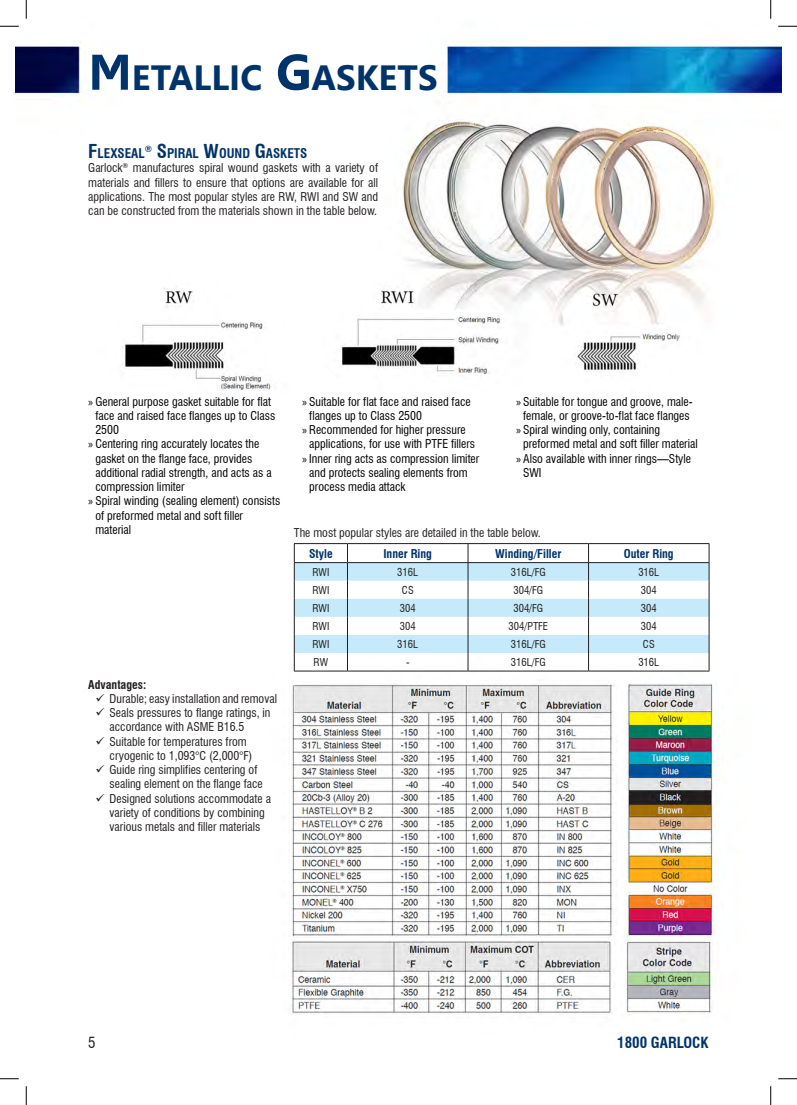
<style>
.page{position:relative;width:797px;height:1105px;background:#fff}
.page>*{position:absolute;margin:0;border:0;box-sizing:border-box;transform-origin:0 0}
.t1{font:700 35px "Gisha";color:#00336a}
.t2{font:700 condensed 15px "Swiss 721 BT";color:#00346a}
.t3{font:condensed 15px "Swiss 721 BT";color:#231f20}
.t4{font:700 condensed 13.12px "Swiss 721 BT";color:#003368}
.t5{font:condensed 11.88px "Swiss 721 BT";color:#000}
.t6{font:condensed 11.88px/14.2px "Swiss 721 BT";color:#231f20;text-align:justify}
.t7{font:700 condensed 11.88px "Swiss 721 BT";color:#003368}
.t8{font:condensed 10.62px "Swiss 721 BT";color:#231f20}
.s1{font-size:50px}
.s2{font-size:18.75px}
.s3{font-family:"Myriad Pro";font-stretch:normal}
.s4{font-weight:700}
</style>
<div class="page">
<img style="left:16px;top:16px;width:765px;height:1073px">
<svg style="left:294px;top:524px;width:415px;height:147px"></svg>
<svg style="left:295px;top:563px;width:413px;height:90px;fill:#c6eafa"></svg>
<svg style="left:468px;top:544px;width:1px;height:127px"></svg>
<hr style="left:294px;top:562px;width:53px;height:1px;background:#231f20">
<hr style="left:347px;top:562px;width:121px;height:1px;background:#231f20">
<hr style="left:468px;top:562px;width:120px;height:1px;background:#231f20">
<hr style="left:588px;top:562px;width:121px;height:1px;background:#231f20">
<hr style="left:294px;top:543px;width:53px;height:1px;background:#231f20">
<hr style="left:347px;top:543px;width:121px;height:1px;background:#231f20">
<hr style="left:468px;top:543px;width:120px;height:1px;background:#231f20">
<hr style="left:588px;top:543px;width:121px;height:1px;background:#231f20">
<svg style="left:294px;top:544px;width:1px;height:127px"></svg>
<svg style="left:708px;top:544px;width:1px;height:127px"></svg>
<hr style="left:294px;top:671px;width:53px;height:1px;background:#231f20">
<svg style="left:347px;top:544px;width:1px;height:127px"></svg>
<svg style="left:588px;top:544px;width:1px;height:127px"></svg>
<hr style="left:347px;top:671px;width:121px;height:1px;background:#231f20">
<hr style="left:468px;top:671px;width:120px;height:1px;background:#231f20">
<hr style="left:588px;top:671px;width:121px;height:1px;background:#231f20">
<svg style="left:0;top:25px;width:19px;height:2px"></svg>
<svg style="left:778px;top:25px;width:19px;height:2px"></svg>
<svg style="left:0;top:1078px;width:19px;height:1px"></svg>
<svg style="left:778px;top:1078px;width:19px;height:1px"></svg>
<svg style="left:25px;top:0;width:2px;height:19px"></svg>
<svg style="left:25px;top:1086px;width:2px;height:19px"></svg>
<svg style="left:770px;top:0;width:1px;height:19px"></svg>
<svg style="left:770px;top:1086px;width:1px;height:19px"></svg>
<svg style="left:96px;top:694px;width:8px;height:7px"></svg>
<svg style="left:96px;top:708px;width:8px;height:8px"></svg>
<svg style="left:96px;top:736px;width:8px;height:8px"></svg>
<svg style="left:96px;top:765px;width:8px;height:8px"></svg>
<svg style="left:96px;top:793px;width:8px;height:8px"></svg>
<p class="t1" style="left:88px;top:57px;width:351px"><span class="s1">M</span>ETALLIC <span class="s1">G</span>ASKETS</p>
<p class="t4" style="left:88px;top:145px;width:220px"><span class="s2">F</span>LEXSEAL<sup>®</sup> <span class="s2">S</span>PIRAL <span class="s2">W</span>OUND <span class="s2">G</span>ASKETS</p>
<p class="t6" style="left:88px;top:161px;width:291px">Garlock<sup>®</sup> manufactures spiral wound gaskets with a variety of materials and fillers to ensure that options are available for all applications. The most popular styles are RW, RWI and SW and can be constructed from the materials shown in the table below.</p>
<p class="t5" style="left:88px;top:394px;width:184px"><span class="s3">»</span> General purpose gasket suitable for flat</p>
<p class="t5" style="left:95px;top:408px;width:181px">face and raised face flanges up to Class</p>
<p class="t5" style="left:95px;top:423px;width:25px">2500</p>
<p class="t5" style="left:88px;top:437px;width:172px"><span class="s3">»</span> Centering ring accurately locates the</p>
<p class="t5" style="left:95px;top:451px;width:158px">gasket on the flange face, provides</p>
<p class="t5" style="left:95px;top:465px;width:178px">additional radial strength, and acts as a</p>
<p class="t5" style="left:95px;top:480px;width:91px">compression limiter</p>
<p class="t5" style="left:88px;top:494px;width:193px"><span class="s3">»</span> Spiral winding (sealing element) consists</p>
<p class="t5" style="left:95px;top:508px;width:149px">of preformed metal and soft filler</p>
<p class="t5" style="left:95px;top:522px;width:37px">material</p>
<p class="t6" style="left:110px;top:677px;width:169px;text-align:left;text-indent:-21px"><span class="s4">Advantages:<br></span>Durable; easy installation and removal<br>Seals pressures to flange ratings, in accordance with ASME B16.5<br>Suitable for temperatures from cryogenic to 1,093°C (2,000°F)<br>Guide ring simplifies centering of sealing element on the flange face<br>Designed solutions accommodate a variety of conditions by combining various metals and filler materials</p>
<p class="t5" style="left:302px;top:394px;width:170px"><span class="s3">»</span> Suitable for flat face and raised face</p>
<p class="t5" style="left:309px;top:408px;width:114px">flanges up to Class 2500</p>
<p class="t5" style="left:302px;top:423px;width:165px"><span class="s3">»</span> Recommended for higher pressure</p>
<p class="t5" style="left:309px;top:437px;width:167px">applications, for use with PTFE fillers</p>
<p class="t5" style="left:302px;top:451px;width:179px"><span class="s3">»</span> Inner ring acts as compression limiter</p>
<p class="t5" style="left:309px;top:465px;width:160px">and protects sealing elements from</p>
<p class="t5" style="left:309px;top:480px;width:98px">process media attack</p>
<p class="t5" style="left:516px;top:394px;width:178px"><span class="s3">»</span> Suitable for tongue and groove, male-</p>
<p class="t5" style="left:523px;top:408px;width:168px">female, or groove-to-flat face flanges</p>
<p class="t5" style="left:516px;top:423px;width:146px"><span class="s3">»</span> Spiral winding only, containing</p>
<p class="t5" style="left:523px;top:437px;width:176px">preformed metal and soft filler material</p>
<p class="t5" style="left:516px;top:451px;width:176px"><span class="s3">»</span> Also available with inner rings—Style</p>
<p class="t5" style="left:523px;top:465px;width:20px">SWI</p>
<p class="t6" style="left:294px;top:526px;width:248px">The most popular styles are detailed in the table below.</p>
<p class="t7" style="left:309px;top:546px;width:25px">Style</p>
<p class="t7" style="left:383px;top:546px;width:50px">Inner Ring</p>
<p class="t7" style="left:495px;top:546px;width:68px">Winding/Filler</p>
<p class="t7" style="left:624px;top:546px;width:51px">Outer Ring</p>
<p class="t8" style="left:312px;top:565px;width:18px">RWI</p>
<p class="t8" style="left:397px;top:565px;width:22px">316L</p>
<p class="t8" style="left:511px;top:565px;width:36px">316L/FG</p>
<p class="t8" style="left:638px;top:565px;width:22px">316L</p>
<p class="t8" style="left:312px;top:583px;width:18px">RWI</p>
<p class="t8" style="left:402px;top:583px;width:13px">CS</p>
<p class="t8" style="left:513px;top:583px;width:31px">304/FG</p>
<p class="t8" style="left:641px;top:583px;width:17px">304</p>
<p class="t8" style="left:312px;top:602px;width:18px">RWI</p>
<p class="t8" style="left:400px;top:602px;width:17px">304</p>
<p class="t8" style="left:513px;top:602px;width:31px">304/FG</p>
<p class="t8" style="left:641px;top:602px;width:17px">304</p>
<p class="t8" style="left:312px;top:620px;width:18px">RWI</p>
<p class="t8" style="left:400px;top:620px;width:17px">304</p>
<p class="t8" style="left:508px;top:620px;width:41px">304/PTFE</p>
<p class="t8" style="left:641px;top:620px;width:17px">304</p>
<p class="t8" style="left:312px;top:638px;width:18px">RWI</p>
<p class="t8" style="left:397px;top:638px;width:22px">316L</p>
<p class="t8" style="left:511px;top:638px;width:36px">316L/FG</p>
<p class="t8" style="left:643px;top:638px;width:13px">CS</p>
<p class="t8" style="left:313px;top:656px;width:16px">RW</p>
<p class="t8" style="left:406px;top:656px;width:5px">-</p>
<p class="t8" style="left:511px;top:656px;width:36px">316L/FG</p>
<p class="t8" style="left:638px;top:656px;width:22px">316L</p>
<p class="t3" style="left:88px;top:1033px;width:9px">5</p>
<p class="t2" style="left:617px;top:1033px;width:93px">1800 GARLOCK</p>
</div>
